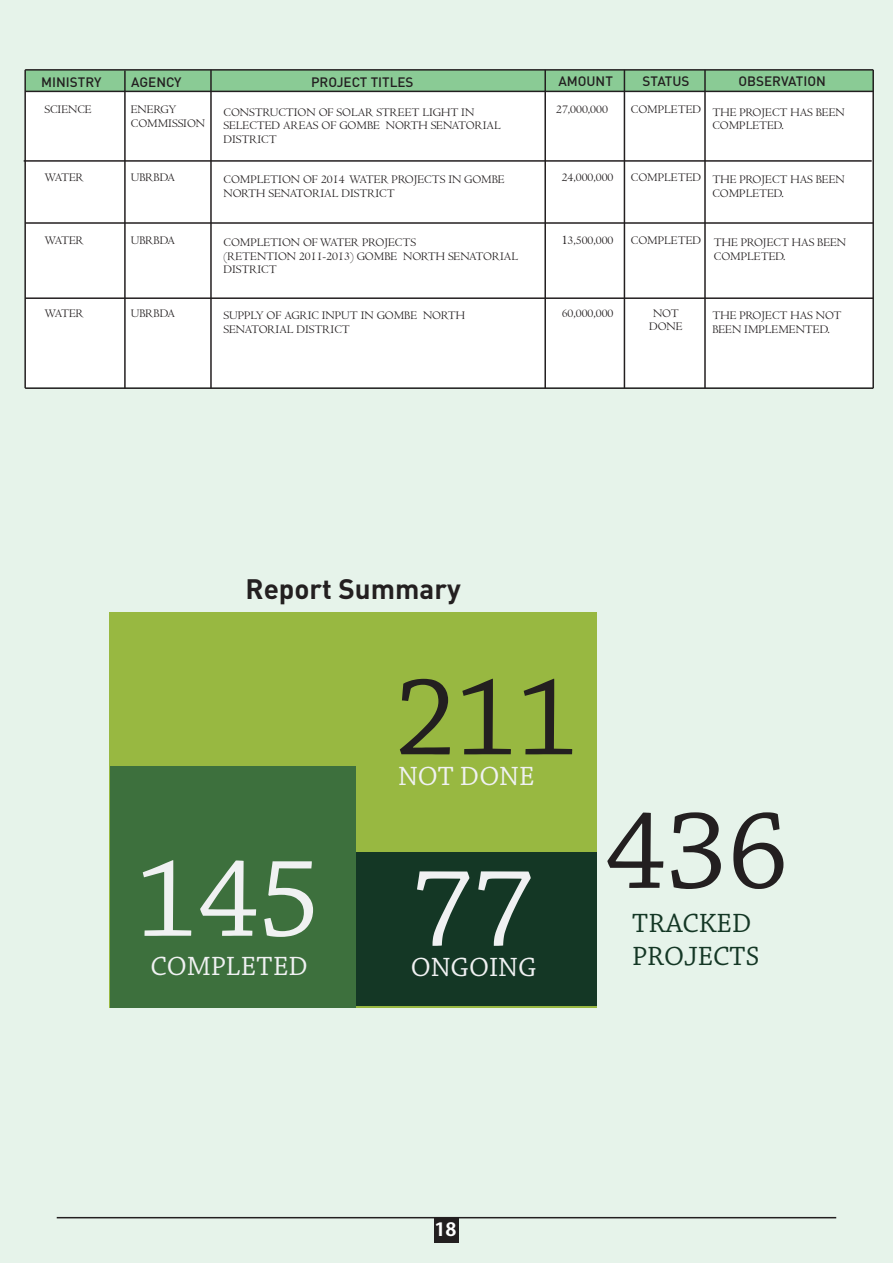
<style>
.page{position:relative;width:893px;height:1263px;background:#fff}
.page>*{position:absolute;margin:0;border:0;box-sizing:border-box;transform-origin:0 0}
.t1{font:117px "Chaparral Pro";color:#231f20}
.t2{font:117px "Chaparral Pro";color:#f0f1f2}
.t3{font:27.9px "Chaparral Pro";color:#f0f1f2}
.t4{font:27.9px/33.2px "Chaparral Pro";color:#143725}
.t5{font:27.75px "DIN Regular Alternate,Bold";color:#231f20}
.t6{font:700 18px "Koz Go Pr 6 N";color:#fff;scale:1.07 1}
.t7{font:13.5px "DIN Regular Alternate";color:#231f20}
.t8{font:12px/13.5px "Centaur";color:#231f20}
.s1{font-family:"Chinese Asian Style"}
</style>
<div class="page">
<div style="left:25px;top:70px;width:848px;height:21px;background:#8acb95"></div>
<hr style="left:544px;top:70px;width:2px;height:318px;background:#231f20">
<hr style="left:624px;top:70px;width:1px;height:318px;background:#231f20">
<hr style="left:704px;top:70px;width:2px;height:318px;background:#231f20">
<hr style="left:24px;top:160px;width:848px;height:2px;background:#231f20">
<hr style="left:25px;top:91px;width:848px;height:1px;background:#231f20">
<hr style="left:25px;top:69px;width:848px;height:2px;background:#231f20">
<hr style="left:124px;top:70px;width:2px;height:319px;background:#231f20">
<hr style="left:210px;top:70px;width:2px;height:318px;background:#231f20">
<hr style="left:25px;top:222px;width:848px;height:2px;background:#231f20">
<hr style="left:25px;top:297px;width:848px;height:2px;background:#231f20">
<hr style="left:25px;top:387px;width:848px;height:2px;background:#231f20">
<hr style="left:24px;top:70px;width:2px;height:318px;background:#231f20">
<hr style="left:872px;top:70px;width:2px;height:318px;background:#231f20">
<hr style="left:57px;top:1217px;width:779px;height:1px;background:#231f20">
<div style="left:434px;top:1218px;width:25px;height:25px;background:#231f20"></div>
<div style="left:109px;top:612px;width:488px;height:396px;background:#98b841"></div>
<div style="left:351px;top:853px;width:246px;height:153px;background:#143725"></div>
<div style="left:110px;top:766px;width:245px;height:242px;background:#3d703d"></div>
<p class="t7" style="left:41px;top:73px;width:62px">MINISTRY</p>
<p class="t7" style="left:131px;top:73px;width:52px">AGENCY</p>
<p class="t7" style="left:311px;top:73px;width:104px">PROJECT TITLES</p>
<p class="t7" style="left:558px;top:72px;width:56px">AMOUNT</p>
<p class="t7" style="left:643px;top:72px;width:48px">STATUS</p>
<p class="t7" style="left:738px;top:72px;width:89px">OBSERVATION</p>
<p class="t8" style="left:131px;top:104px;width:76px">ENERGY<br>COMMISSION</p>
<p class="t8" style="left:44px;top:104px;width:49px">SCIENCE</p>
<p class="t8" style="left:223px;top:107px;width:252px">CONSTRUCTION OF SOLAR STREET LIGHT IN</p>
<p class="t8" style="left:556px;top:104px;width:53px">27,000,000</p>
<p class="t8" style="left:631px;top:104px;width:72px">COMPLETED</p>
<p class="t8" style="left:223px;top:120px;width:279px">SELECTED AREAS OF GOMBE NORTH SENATORIAL<br>DISTRICT</p>
<p class="t8" style="left:712px;top:107px;width:134px">THE PROJECT HAS BEEN<br>COMPLETED.</p>
<p class="t8" style="left:44px;top:171px;width:41px">WATER</p>
<p class="t8" style="left:131px;top:171px;width:46px">UBRBDA</p>
<p class="t8" style="left:223px;top:174px;width:283px">COMPLETION OF 2014 WATER PROJECTS IN GOMBE</p>
<p class="t8" style="left:562px;top:171px;width:53px">24,000,000</p>
<p class="t8" style="left:631px;top:171px;width:72px">COMPLETED</p>
<p class="t8" style="left:223px;top:187px;width:173px">NORTH SENATORIAL DISTRICT</p>
<p class="t8" style="left:712px;top:174px;width:134px">THE PROJECT HAS BEEN<br>COMPLETED.</p>
<p class="t8" style="left:44px;top:234px;width:41px">WATER</p>
<p class="t8" style="left:131px;top:234px;width:46px">UBRBDA</p>
<p class="t8" style="left:562px;top:234px;width:53px"><span class="s1">1</span>3,500,000</p>
<p class="t8" style="left:631px;top:234px;width:72px">COMPLETED</p>
<p class="t8" style="left:223px;top:237px;width:296px">COMPLETION OF WATER PROJECTS<br>(RETENTION 2011-2013) GOMBE NORTH SENATORIAL<br>DISTRICT</p>
<p class="t8" style="left:714px;top:237px;width:134px">THE PROJECT HAS BEEN<br>COMPLETED.</p>
<p class="t8" style="left:131px;top:308px;width:46px">UBRBDA</p>
<p class="t8" style="left:562px;top:308px;width:53px">60,000,000</p>
<p class="t8" style="left:649px;top:308px;width:35px;text-align:center">NOT<br>DONE</p>
<p class="t8" style="left:44px;top:308px;width:41px">WATER</p>
<p class="t8" style="left:223px;top:310px;width:243px">SUPPLY OF AGRIC INPUT IN GOMBE NORTH<br>SENATORIAL DISTRICT</p>
<p class="t8" style="left:712px;top:310px;width:131px">THE PROJECT HAS NOT<br>BEEN IMPLEMENTED.</p>
<h3 class="t5" style="left:246px;top:571px;width:217px">Report Summary</h3>
<h1 class="t1" style="left:395px;top:668px;width:185px">211</h1>
<h1 class="t2" style="left:136px;top:849px;width:185px">145</h1>
<h2 class="t3" style="left:150px;top:954px;width:159px">COMPLETED</h2>
<h2 class="t3" style="left:398px;top:764px;width:138px">NOT DONE</h2>
<h1 class="t2" style="left:411px;top:859px;width:124px">77</h1>
<h2 class="t3" style="left:411px;top:955px;width:127px">ONGOING</h2>
<h1 class="t1" style="left:605px;top:801px;width:185px">436</h1>
<h2 class="t4" style="left:632px;top:909px;width:129px">TRACKED<br>PROJECTS</h2>
<h3 class="t6" style="left:434px;top:1220px;width:22px">18</h3>
</div>
